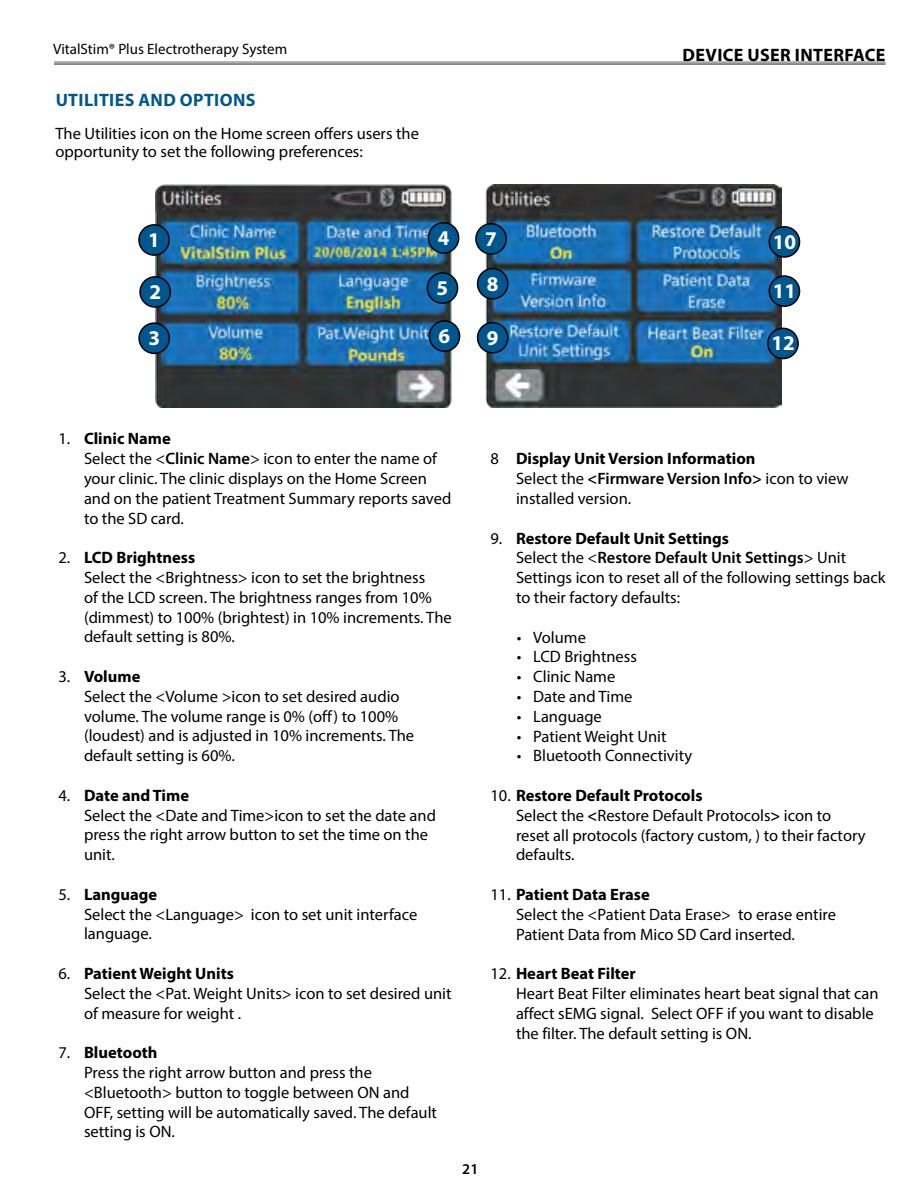
<style>
.page{position:relative;width:918px;height:1188px;background:#fff}
.page>*{position:absolute;margin:0;border:0;box-sizing:border-box;transform-origin:0 0}
._02_Text{font:700 21px "Myriad Pro";color:#fff}
._00_Header{font:700 18px "Myriad Pro";letter-spacing:.02em;color:#005790}
._00_Section_Header{font:700 18px "Myriad Pro";letter-spacing:.02em;color:#000}
._03_Numbers{font:16.5px/19.8px "Myriad Pro";color:#000}
._03_BULL{font:16.5px "Myriad Pro";color:#000}
._02_Text-2{font:16.5px/18px "Myriad Pro";color:#000}
.t1{font:15px "Myriad Pro";color:#000}
.t2{font:600 15px "Myriad Pro";color:#000}
.s1{font-weight:700}
.s2{font-weight:600}
</style>
<div class="page">
<hr style="left:54px;top:62px;width:832px;height:1px;background:#636466">
<hr style="left:54px;top:63px;width:832px;height:2px;background:#636466">
<img style="left:155px;top:184px;width:626px;height:224px">
<div style="left:139px;top:225px;width:30px;height:30px;background:#005790;border-radius:50%"></div>
<div style="left:138px;top:224px;width:32px;height:32px;border:2px solid #000;border-radius:50%"></div>
<div style="left:427px;top:273px;width:31px;height:30px;background:#005790;border-radius:50%"></div>
<div style="left:427px;top:272px;width:31px;height:32px;border:2px solid #000;border-radius:50%"></div>
<div style="left:429px;top:321px;width:31px;height:30px;background:#005790;border-radius:50%"></div>
<div style="left:429px;top:320px;width:31px;height:32px;border:2px solid #000;border-radius:50%"></div>
<div style="left:476px;top:224px;width:30px;height:30px;background:#005790;border-radius:50%"></div>
<div style="left:475px;top:223px;width:32px;height:32px;border:2px solid #000;border-radius:50%"></div>
<div style="left:478px;top:269px;width:30px;height:30px;background:#005790;border-radius:50%"></div>
<div style="left:477px;top:268px;width:32px;height:32px;border:2px solid #000;border-radius:50%"></div>
<div style="left:478px;top:323px;width:30px;height:30px;background:#005790;border-radius:50%"></div>
<div style="left:477px;top:322px;width:32px;height:32px;border:2px solid #000;border-radius:50%"></div>
<div style="left:769px;top:227px;width:31px;height:30px;background:#005790;border-radius:50%"></div>
<div style="left:769px;top:226px;width:31px;height:32px;border:2px solid #000;border-radius:50%"></div>
<div style="left:769px;top:276px;width:31px;height:30px;background:#005790;border-radius:50%"></div>
<div style="left:769px;top:275px;width:31px;height:32px;border:2px solid #000;border-radius:50%"></div>
<div style="left:768px;top:328px;width:30px;height:31px;background:#005790;border-radius:50%"></div>
<div style="left:767px;top:328px;width:32px;height:31px;border:2px solid #000;border-radius:50%"></div>
<div style="left:140px;top:277px;width:30px;height:30px;background:#005790;border-radius:50%"></div>
<div style="left:139px;top:276px;width:32px;height:32px;border:2px solid #000;border-radius:50%"></div>
<div style="left:139px;top:323px;width:30px;height:30px;background:#005790;border-radius:50%"></div>
<div style="left:138px;top:322px;width:32px;height:32px;border:2px solid #000;border-radius:50%"></div>
<div style="left:428px;top:223px;width:31px;height:30px;background:#005790;border-radius:50%"></div>
<div style="left:428px;top:222px;width:31px;height:32px;border:2px solid #000;border-radius:50%"></div>
<p class="t1" style="left:53px;top:40px;width:235px">VitalStim® Plus Electrotherapy System</p>
<p class="_00_Header" style="left:56px;top:89px;width:201px">UTILITIES AND OPTIONS</p>
<p class="_02_Text-2" style="left:56px;top:125px;width:365px">The Utilities icon on the Home screen offers users the opportunity to set the following preferences:</p>
<p class="_02_Text" style="left:148px;top:226px;width:13px">1</p>
<p class="_02_Text" style="left:149px;top:278px;width:13px">2</p>
<p class="_02_Text" style="left:148px;top:324px;width:13px">3</p>
<p class="_02_Text" style="left:438px;top:224px;width:13px">4</p>
<p class="_02_Text" style="left:437px;top:274px;width:13px">5</p>
<p class="_02_Text" style="left:439px;top:322px;width:13px">6</p>
<p class="_02_Text" style="left:485px;top:225px;width:13px">7</p>
<p class="_02_Text" style="left:487px;top:270px;width:13px">8</p>
<p class="_02_Text" style="left:487px;top:324px;width:13px">9</p>
<p class="_00_Section_Header" style="left:683px;top:43px;width:204px">DEVICE USER INTERFACE</p>
<p class="_02_Text" style="left:773px;top:228px;width:25px">10</p>
<p class="_02_Text" style="left:773px;top:277px;width:25px">11</p>
<p class="_02_Text" style="left:771px;top:330px;width:25px">12</p>
<p class="_03_Numbers" style="left:84px;top:429px;width:369px;text-indent:-26px">1. <span class="s1">Clinic Name<br></span>Select the &lt;<span class="s2">Clinic Name</span>&gt; icon to enter the name of your clinic. The clinic displays on the Home Screen and on the patient Treatment Summary reports saved to the SD card.</p>
<p class="_03_Numbers" style="left:84px;top:547px;width:369px;text-indent:-26px">2. <span class="s1">LCD Brightness<br></span>Select the &lt;Brightness&gt; icon to set the brightness<br>of the LCD screen. The brightness ranges from 10% (dimmest) to 100% (brightest) in 10% increments. The default setting is 80%.</p>
<p class="_03_Numbers" style="left:84px;top:666px;width:332px;text-indent:-26px">3. <span class="s1">Volume<br></span>Select the &lt;Volume &gt;icon to set desired audio volume. The volume range is 0% (off) to 100% (loudest) and is adjusted in 10% increments. The default setting is 60%.</p>
<p class="_03_Numbers" style="left:84px;top:785px;width:354px;text-indent:-26px">4. <span class="s1">Date and Time<br></span>Select the &lt;Date and Time&gt;icon to set the date and press the right arrow button to set the time on the unit.</p>
<p class="_03_Numbers" style="left:84px;top:884px;width:335px;text-indent:-26px">5. <span class="s1">Language<br></span>Select the &lt;Language&gt; icon to set unit interface language.</p>
<p class="_03_Numbers" style="left:84px;top:963px;width:369px;text-indent:-26px">6. <span class="s1">Patient Weight Units<br></span>Select the &lt;Pat. Weight Units&gt; icon to set desired unit of measure for weight .</p>
<p class="_03_Numbers" style="left:84px;top:1042px;width:355px;text-indent:-26px">7. <span class="s1">Bluetooth<br></span>Press the right arrow button and press the &lt;Bluetooth&gt; button to toggle between ON and OFF, setting will be automatically saved. The default setting is ON.</p>
<p class="t2" style="left:462px;top:1161px;width:18px">21</p>
<p class="_03_Numbers" style="left:516px;top:449px;width:334px;text-indent:-26px">8 <span class="s1">Display Unit Version Information<br></span>Select the <span class="s2">&lt;Firmware Version Info&gt;</span> icon to view installed version.</p>
<p class="_03_Numbers" style="left:516px;top:528px;width:371px;text-indent:-26px">9. <span class="s1">Restore Default Unit Settings<br></span>Select the &lt;<span class="s2">Restore Default Unit Settings</span>&gt; Unit Settings icon to reset all of the following settings back to their factory defaults:</p>
<p class="_03_BULL" style="left:517px;top:627px;width:71px">• Volume</p>
<p class="_03_BULL" style="left:517px;top:647px;width:122px">• LCD Brightness</p>
<p class="_03_BULL" style="left:517px;top:667px;width:100px">• Clinic Name</p>
<p class="_03_BULL" style="left:517px;top:686px;width:117px">• Date and Time</p>
<p class="_03_BULL" style="left:517px;top:706px;width:87px">• Language</p>
<p class="_03_BULL" style="left:517px;top:726px;width:151px">• Patient Weight Unit</p>
<p class="_03_BULL" style="left:517px;top:746px;width:177px">• Bluetooth Connectivity</p>
<p class="_03_Numbers" style="left:516px;top:785px;width:351px;text-indent:-26px">10. <span class="s1">Restore Default Protocols<br></span>Select the <span class="s2">&lt;</span>Restore Default Protocols<span class="s2">&gt;</span> icon to reset all protocols (factory custom, ) to their factory defaults.</p>
<p class="_03_Numbers" style="left:516px;top:884px;width:322px;text-indent:-26px">11. <span class="s1">Patient Data Erase<br></span>Select the &lt;Patient Data Erase&gt; to erase entire<br>Patient Data from Mico SD Card inserted.</p>
<p class="_03_Numbers" style="left:516px;top:964px;width:364px;text-indent:-26px">12. <span class="s1">Heart Beat Filter<br></span>Heart Beat Filter eliminates heart beat signal that can affect sEMG signal. Select OFF if you want to disable the filter. The default setting is ON.</p>
</div>
